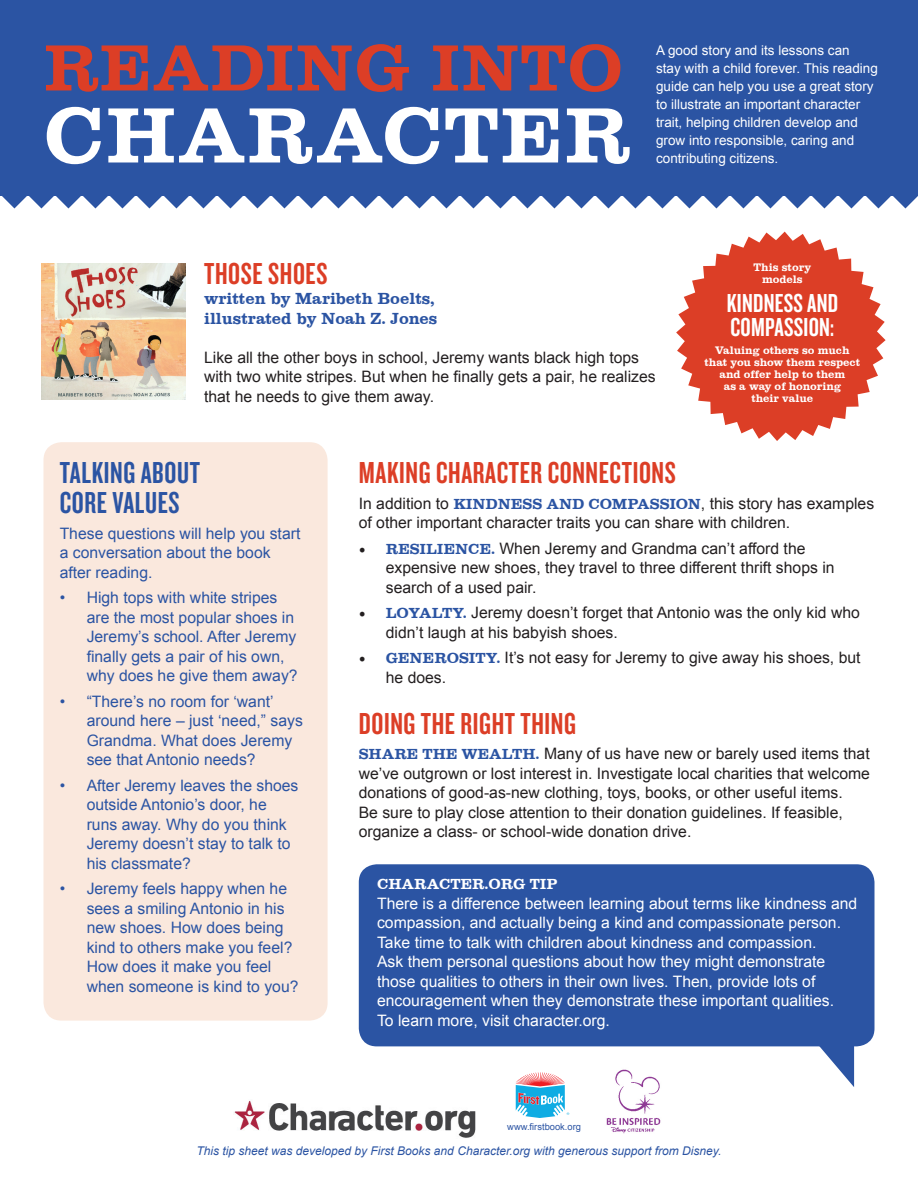
<style>
.page{position:relative;width:918px;height:1188px;background:#fff}
.page>*{position:absolute;margin:0;border:0;box-sizing:border-box;transform-origin:0 0}
.t1{font:81px "Clarendon";letter-spacing:.01em;color:#fff}
.t2{font:67.5px "Clarendon";letter-spacing:.01em;color:#dc3e26}
.t3{font:31.5px "Knockout 48 Featherweight";letter-spacing:.02em;color:#dc3e26}
.t4{font:31.5px "Knockout 48 Featherweight";letter-spacing:.02em;color:#2b54a3}
.t5{font:27px/24px "Knockout 48 Featherweight";letter-spacing:.01em;color:#fff}
.t6{font:16.5px "Clarendon";color:#2b54a3}
.t7{font:15.75px/19.5px "Arial";color:#231f20}
.t8{font:15.75px/19.5px "Arial";color:#2b54a3}
.t9{font:15.75px/19.5px "Arial";color:#fff}
.t10{font:15px "Clarendon";color:#fff}
.t11{font:13.5px/18px "Arial";color:#fff}
.t12{font:italic 12px "Arial";color:#2b54a3}
.t13{font:11.25px/12px "Clarendon";color:#fff;text-align:center}
.t14{font:9.3px "Arial";color:#2b54a3}
.s1{font-family:"Clarendon";font-size:15px;color:#2b54a3}
.s2{font-family:"Minion Pro";font-size:18px}
</style>
<div class="page">
<div style="left:0;top:0;width:918px;height:195px;background:#2b54a3"></div>
<img style="left:606px;top:1069px;width:55px;height:65px">
<svg style="left:515px;top:1072px;width:54px;height:46px"></svg>
<img style="left:234px;top:1100px;width:242px;height:38px">
<svg style="left:0;top:195px;width:918px;height:13px"></svg>
<svg style="left:676px;top:232px;width:210px;height:209px;fill:#dc3e26"></svg>
<div style="left:44px;top:442px;width:284px;height:579px;background:#fae8dd;border-radius:18px"></div>
<img style="left:42px;top:263px;width:143px;height:137px">
<div style="left:359px;top:864px;width:515px;height:182px;background:#2b54a3;border-radius:18px"></div>
<svg style="left:819px;top:1046px;width:35px;height:41px"></svg>
<h2 class="t2" style="left:44px;top:30px;width:581px">READING INTO</h2>
<h1 class="t1" style="left:44px;top:90px;width:588px">CHARACTER</h1>
<p class="t11" style="left:656px;top:41px;width:223px">A good story and its lessons can<br>stay with a child forever. This reading guide can help you use a great story to illustrate an important character trait, helping children develop and grow into responsible, caring and contributing citizens.</p>
<p class="t3" style="left:204px;top:254px;width:125px">THOSE SHOES</p>
<p class="t6" style="left:204px;top:289px;width:232px">written by Maribeth Boelts,</p>
<p class="t6" style="left:204px;top:309px;width:235px">illustrated by Noah Z. Jones</p>
<p class="t7" style="left:204px;top:347px;width:437px">Like all the other boys in school, Jeremy wants black high tops</p>
<p class="t7" style="left:204px;top:367px;width:453px">with two white stripes. But when he finally gets a pair, he realizes</p>
<p class="t7" style="left:204px;top:386px;width:231px">that he needs to give them away.</p>
<p class="t13" style="left:754px;top:261px;width:59px">This story</p>
<p class="t13" style="left:762px;top:273px;width:42px">models</p>
<p class="t5" style="left:727px;top:290px;width:113px">KINDNESS AND<br>COMPASSION:</p>
<p class="t13" style="left:715px;top:344px;width:136px">Valuing others so much</p>
<p class="t13" style="left:705px;top:356px;width:157px">that you show them respect and offer help to them</p>
<p class="t13" style="left:724px;top:380px;width:119px">as a way of honoring</p>
<p class="t13" style="left:751px;top:392px;width:63px">their value</p>
<p class="t4" style="left:60px;top:454px;width:142px">TALKING ABOUT</p>
<p class="t4" style="left:60px;top:484px;width:121px">CORE VALUES</p>
<p class="t8" style="left:60px;top:524px;width:242px">These questions will help you start a conversation about the book after reading.</p>
<p class="t8" style="left:87px;top:588px;width:212px;text-indent:-27px">• High tops with white stripes are the most popular shoes in<br>Jeremy’s school. After Jeremy finally gets a pair of his own, why does he give them away?</p>
<p class="t8" style="left:87px;top:692px;width:218px;text-indent:-27px">• “There’s no room for ‘want’ around here – just ‘need,” says<br>Grandma. What does Jeremy see that Antonio needs?</p>
<p class="t8" style="left:87px;top:776px;width:213px;text-indent:-27px">• After Jeremy leaves the shoes outside Antonio’s door, he runs away. Why do you think<br>Jeremy doesn’t stay to talk to his classmate?</p>
<p class="t8" style="left:87px;top:879px;width:213px;text-indent:-27px">• Jeremy feels happy when he sees a smiling Antonio in his new shoes. How does being kind to others make you feel?<br>How does it make you feel when someone is kind to you?</p>
<p class="t3" style="left:359px;top:454px;width:319px">MAKING CHARACTER CONNECTIONS</p>
<p class="t7" style="left:359px;top:494px;width:517px">In addition to <span class="s1">KINDNESS AND COMPASSION</span>, this story has examples of other important character traits you can share with children.</p>
<p class="t7" style="left:386px;top:539px;width:450px;text-indent:-27px"><span class="s2">•</span> <span class="s1">RESILIENCE.</span> When Jeremy and Grandma can’t afford the expensive new shoes, they travel to three different thrift shops in search of a used pair.</p>
<p class="t7" style="left:386px;top:603px;width:476px;text-indent:-27px"><span class="s2">•</span> <span class="s1">LOYALTY.</span> Jeremy doesn’t forget that Antonio was the only kid who didn’t laugh at his babyish shoes.</p>
<p class="t7" style="left:386px;top:648px;width:476px;text-indent:-27px"><span class="s2">•</span> <span class="s1">GENEROSITY.</span> It’s not easy for Jeremy to give away his shoes, but he does.</p>
<p class="t3" style="left:359px;top:704px;width:219px">DOING THE RIGHT THING</p>
<p class="t7" style="left:359px;top:744px;width:513px"><span class="s1">SHARE THE WEALTH.</span> Many of us have new or barely used items that we’ve outgrown or lost interest in. Investigate local charities that welcome donations of good-as-new clothing, toys, books, or other useful items.<br>Be sure to play close attention to their donation guidelines. If feasible, organize a class- or school-wide donation drive.</p>
<p class="t10" style="left:377px;top:876px;width:182px">CHARACTER.ORG TIP</p>
<p class="t9" style="left:377px;top:894px;width:482px">There is a difference between learning about terms like kindness and compassion, and actually being a kind and compassionate person.<br>Take time to talk with children about kindness and compassion.<br>Ask them personal questions about how they might demonstrate those qualities to others in their own lives. Then, provide lots of encouragement when they demonstrate these important qualities.<br>To learn more, visit character.org.</p>
<p class="t14" style="left:507px;top:1121px;width:75px">www.firstbook.org</p>
<p class="t12" style="left:197px;top:1143px;width:526px">This tip sheet was developed by First Books and Character.org with generous support from Disney.</p>
</div>
